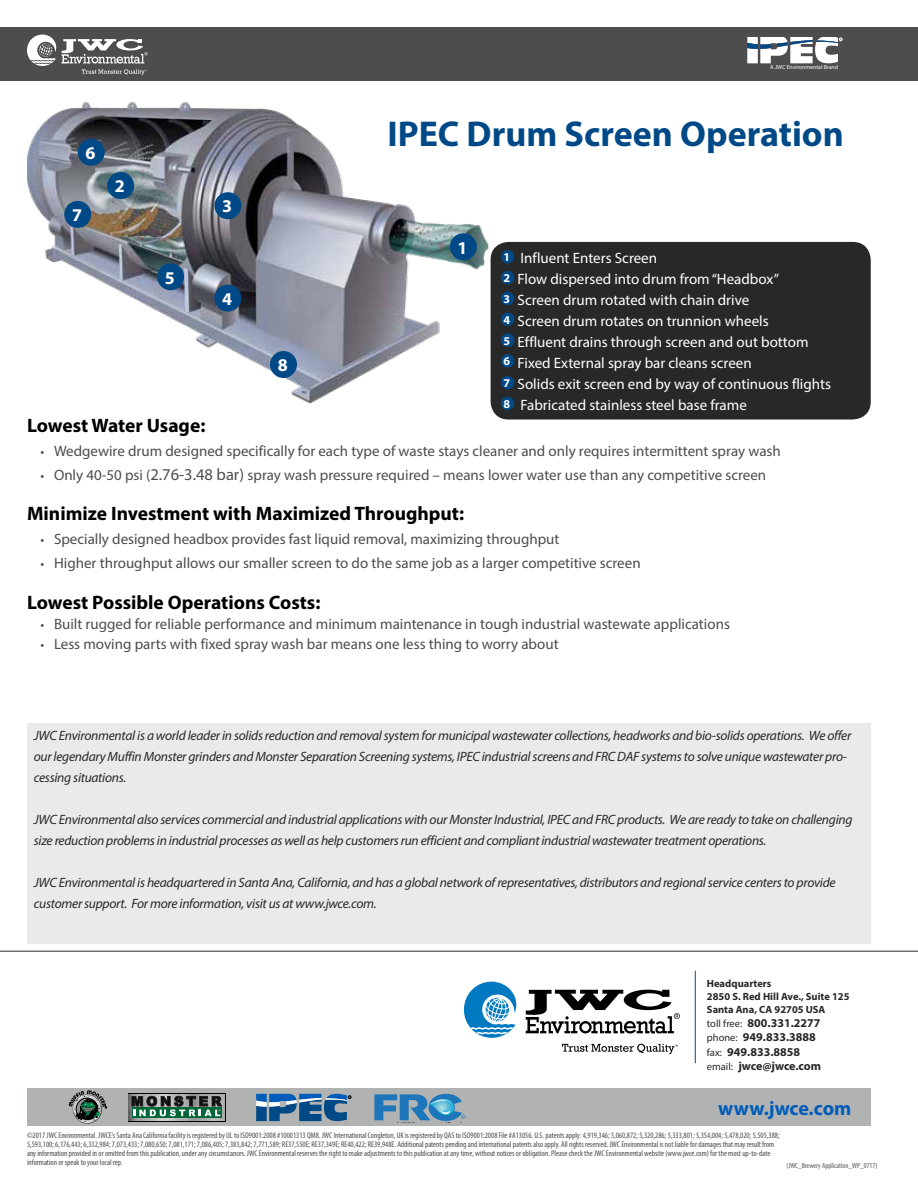
<style>
.page{position:relative;width:918px;height:1188px;background:#fff}
.page>*{position:absolute;margin:0;border:0;box-sizing:border-box;transform-origin:0 0}
.t1{font:700 36px "Myriad Pro";color:#004987}
.t2{font:700 19.95px "Myriad Pro";color:#005cb9}
.t3{font:700 19.5px "Myriad Pro";color:#000}
.t4{font:700 18px "Myriad Pro";color:#fff}
.t5{font:15px "Myriad Pro";color:#4d4d4f}
.t6{font:15px/21px "Myriad Pro";color:#fff}
.t7{font:italic 13.5px/21px "Myriad Pro";letter-spacing:-.02em;color:#292829}
.t8{font:700 12px/14.4px "Myriad Pro";color:#292829}
.t9{font:700 12px/20.9px "Myriad Pro";color:#fff;text-align:justify}
.t10{font:700 10.5px/12.6px "Myriad Pro";color:#292829}
.t11{font:condensed 8.25px/9px "Myriad Pro";color:#4d4d4f}
.t12{font:condensed 7.5px "Myriad Pro";color:#565759}
.t13{font:5.85px "Myriad Pro";color:#fff}
.s1{font-size:13.5px}
.s2{font-size:16.5px}
.s3{font-weight:400;font-size:10.5px}
.s4{color:#4d4d4f}
</style>
<div class="page">
<div style="left:0;top:27px;width:918px;height:54px;background:#4d4d4f"></div>
<hr style="left:695px;top:971px;width:1px;height:92px;background:#004987">
<hr style="left:0;top:951px;width:918px;height:1px;background:#292829">
<svg style="left:562px;top:1044px;width:116px;height:10px"></svg>
<svg style="left:464px;top:982px;width:216px;height:56px"></svg>
<div style="left:27px;top:724px;width:844px;height:220px;background:#eaeaeb"></div>
<div style="left:28px;top:1089px;width:843px;height:37px;background:#b0b3b2"></div>
<svg style="left:69px;top:1090px;width:38px;height:34px"></svg>
<svg style="left:128px;top:1093px;width:97px;height:29px"></svg>
<img style="left:129px;top:1094px;width:95px;height:27px">
<svg style="left:132px;top:1116px;width:90px;height:2px"></svg>
<img style="left:130px;top:1095px;width:93px;height:13px">
<svg style="left:132px;top:1096px;width:90px;height:20px;background:#517062"></svg>
<svg style="left:256px;top:1094px;width:95px;height:27px"></svg>
<svg style="left:374px;top:1094px;width:92px;height:27px"></svg>
<div style="left:491px;top:242px;width:380px;height:178px;background:#292829;border-radius:18px"></div>
<div style="left:501px;top:271px;width:13px;height:13px;background:#004987;border-radius:50%"></div>
<div style="left:501px;top:292px;width:13px;height:13px;background:#004987;border-radius:50%"></div>
<div style="left:501px;top:376px;width:13px;height:13px;background:#004987;border-radius:50%"></div>
<div style="left:501px;top:397px;width:13px;height:13px;background:#004987;border-radius:50%"></div>
<img style="left:27px;top:101px;width:486px;height:302px">
<div style="left:450px;top:233px;width:27px;height:27px;background:#004987;border-radius:50%"></div>
<div style="left:107px;top:172px;width:27px;height:27px;background:#004987;border-radius:50%"></div>
<div style="left:214px;top:192px;width:27px;height:27px;background:#004987;border-radius:50%"></div>
<div style="left:214px;top:285px;width:27px;height:27px;background:#004987;border-radius:50%"></div>
<div style="left:157px;top:263px;width:27px;height:27px;background:#004987;border-radius:50%"></div>
<div style="left:78px;top:139px;width:27px;height:27px;background:#004987;border-radius:50%"></div>
<div style="left:64px;top:201px;width:27px;height:27px;background:#004987;border-radius:50%"></div>
<div style="left:270px;top:351px;width:27px;height:27px;background:#004987;border-radius:50%"></div>
<svg style="left:747px;top:37px;width:95px;height:26px"></svg>
<svg style="left:27px;top:35px;width:121px;height:40px"></svg>
<h3 class="t4" style="left:86px;top:141px;width:11px">6</h3>
<h3 class="t4" style="left:72px;top:203px;width:11px">7</h3>
<h3 class="t4" style="left:115px;top:175px;width:11px">2</h3>
<h3 class="t4" style="left:165px;top:266px;width:11px">5</h3>
<h3 class="t4" style="left:222px;top:195px;width:11px">3</h3>
<h3 class="t4" style="left:222px;top:287px;width:11px">4</h3>
<h3 class="t4" style="left:278px;top:353px;width:11px">8</h3>
<p class="t13" style="left:770px;top:64px;width:70px">A JWC Environmental Brand</p>
<h1 class="t1" style="left:388px;top:111px;width:458px">IPEC Drum Screen Operation</h1>
<h3 class="t4" style="left:458px;top:236px;width:11px">1</h3>
<h3 class="t9" style="left:504px;top:246px;width:8px">1<br>2<br>3<br>4<br>5</h3>
<h3 class="t9" style="left:504px;top:372px;width:8px">7</h3>
<h3 class="t9" style="left:504px;top:351px;width:8px">6</h3>
<h3 class="t9" style="left:504px;top:393px;width:8px">8</h3>
<p class="t6" style="left:518px;top:247px;width:315px">Influent Enters Screen<br>Flow dispersed into drum from “Headbox”<br>Screen drum rotated with chain drive<br>Screen drum rotates on trunnion wheels<br>Effluent drains through screen and out bottom Fixed External spray bar cleans screen<br>Solids exit screen end by way of continuous flights Fabricated stainless steel base frame</p>
<h3 class="t3" style="left:27px;top:412px;width:180px">Lowest Water Usage:</h3>
<h3 class="t5" style="left:40px;top:441px;width:742px"><span class="s1">•</span> Wedgewire drum designed specifically for each type of waste stays cleaner and only requires intermittent spray wash</h3>
<h3 class="t5" style="left:40px;top:465px;width:727px"><span class="s1">•</span> Only 40-50 psi (<span class="s2">2.76-3.48 bar)</span> spray wash pressure required – means lower water use than any competitive screen</h3>
<h3 class="t3" style="left:27px;top:501px;width:439px">Minimize Investment with Maximized Throughput:</h3>
<h3 class="t5" style="left:40px;top:530px;width:521px"><span class="s1">•</span> Specially designed headbox provides fast liquid removal, maximizing throughput</h3>
<h3 class="t5" style="left:40px;top:554px;width:602px"><span class="s1">•</span> Higher throughput allows our smaller screen to do the same job as a larger competitive screen</h3>
<h3 class="t3" style="left:27px;top:589px;width:295px">Lowest Possible Operations Costs:</h3>
<h3 class="t5" style="left:40px;top:615px;width:691px"><span class="s1">•</span> Built rugged for reliable performance and minimum maintenance in tough industrial wastewate applications</h3>
<h3 class="t5" style="left:40px;top:635px;width:520px"><span class="s1">•</span> Less moving parts with fixed spray wash bar means one less thing to worry about</h3>
<p class="t7" style="left:34px;top:725px;width:819px">JWC Environmental is a world leader in solids reduction and removal system for municipal wastewater collections, headworks and bio-solids operations. We offer our legendary Muffin Monster grinders and Monster Separation Screening systems, IPEC industrial screens and FRC DAF systems to solve unique wastewater pro&shy;cessing situations.</p>
<p class="t7" style="left:34px;top:809px;width:820px">JWC Environmental also services commercial and industrial applications with our Monster Industrial, IPEC and FRC products. We are ready to take on challenging size reduction problems in industrial processes as well as help customers run efficient and compliant industrial wastewater treatment operations.</p>
<h3 class="t7" style="left:34px;top:872px;width:803px">JWC Environmental is headquartered in Santa Ana, California, and has a global network of representatives, distributors and regional service centers to provide customer support. For more information, visit us at www.jwce.com.</h3>
<p class="t10" style="left:707px;top:977px;width:144px">Headquarters<br>2850 S. Red Hill Ave., Suite 125<br>Santa Ana, CA 92705 USA</p>
<h3 class="t8" style="left:707px;top:1015px;width:116px"><span class="s3">toll free:</span> 800.331.2277 <span class="s3">phone:</span> 949.833.3888 <span class="s3">fax:</span> 949.833.8858 <span class="s3">email:</span> jwce@jwce.com</h3>
<h2 class="t2" style="left:718px;top:1095px;width:135px">www.jwce.com</h2>
<p class="t11" style="left:27px;top:1131px;width:754px">©2017 JWC Environmental. JWCE’s Santa Ana California facility is registered by UL to ISO9001:2008 #10001313 QM8. JWC International Congleton, UK is registered by QAS to ISO9001:2008 File #A13056. U.S. patents apply: 4,919,346; 5,060,872; 5,320,286; 5,333,801; 5,354,004; 5,478,020; 5,505,388; 5,593,100; 6,176,443; 6,332,984; 7,073,433; 7,080,650; 7,081,171; 7,086,405; 7,383,842; 7,771,589; RE37,550E; RE37,349E; RE40,422; RE39,948E. Additional patents pending and international patents also apply. All rights reserved. JWC Environmental is not liable for damages that may result from any information provided in or omitted from this publication, under any circumstances. JWC Environmental reserves the right to make adjustments to this publication at any time, without notices or obligation. Please check the JWC Environmental website (www.jwce.com) for the most up-to-date information or speak to your local rep.</p>
<p class="t12" style="left:786px;top:1161px;width:92px"><span class="s4">(</span>JWC_Brewery Application_WP_0717<span class="s4">)</span></p>
</div>
